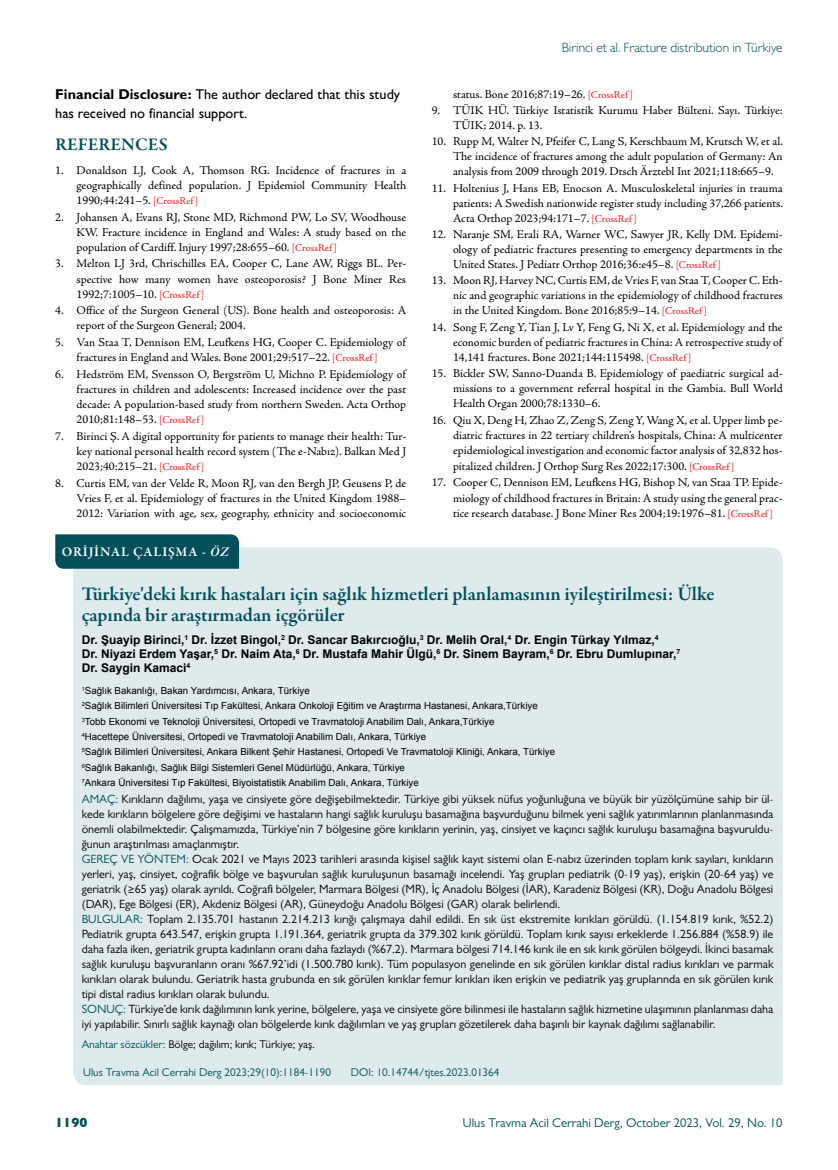
<style>
.page{position:relative;width:838px;height:1170px;background:#fff}
.page>*{position:absolute;margin:0;border:0;box-sizing:border-box;transform-origin:0 0}
.t1{font:600 19.5px/21px "Garamond Premr Pro";color:#004f5a}
.t2{font:600 18px "Garamond Premr Pro";letter-spacing:.01em;color:#004f5a}
.t3{font:500 14.25px/19.2px "Gill Sans MT Pro";color:#000}
.t4{font:300 13.5px "Gill Sans MT Pro";letter-spacing:-.005em;color:#004f5a}
.t5{font:600 13.5px "Garamond Premr Pro";letter-spacing:.06em;color:#fff}
.t6{font:800 13.5px "Gill Sans MT Pro";color:#004f5a}
.t7{font:12.75px "Gill Sans MT Pro";color:#004f5a}
.t8{font:12px/15.1px "Adobe Jenson Pro";color:#000;text-align:justify}
.t9{font:12px/15px "Gill Sans MT Pro";color:#000}
.t10{font:700 12px/14.4px "Arial";color:#000}
.t11{font:11.25px "Gill Sans MT Pro";color:#004f5a}
.t12{font:11.25px "Gill Sans MT Pro";color:#000}
.t13{font:9.75px/15.3px "Arial";color:#000}
.s1{font-weight:700}
.s2{font-size:10.5px;color:#ed1d24}
.s3{font-style:italic}
.s4{color:#004f5a}
</style>
<div class="page">
<div style="left:73px;top:547px;width:709px;height:538px;background:#deeaec"></div>
<div style="left:55px;top:534px;width:184px;height:34px;background:#004f5a"></div>
<p class="t3" style="left:55px;top:84px;width:346px"><span class="s1">Financial Disclosure:</span> The author declared that this study has received no financial support.</p>
<h2 class="t2" style="left:55px;top:133px;width:114px">REFERENCES</h2>
<p class="t8" style="left:77px;top:162px;width:331px;text-indent:-21px">1. Donaldson LJ, Cook A, Thomson RG. Incidence of fractures in a geographically defined population. J Epidemiol Community Health 1990;44:241–5. <span class="s2">[CrossRef ]</span></p>
<p class="t8" style="left:77px;top:209px;width:331px;text-indent:-21px">2. Johansen A, Evans RJ, Stone MD, Richmond PW, Lo SV, Woodhouse KW. Fracture incidence in England and Wales: A study based on the population of Cardiff. Injury 1997;28:655–60. <span class="s2">[CrossRef ]</span></p>
<p class="t8" style="left:77px;top:256px;width:331px;text-indent:-21px">3. Melton LJ 3rd, Chrischilles EA, Cooper C, Lane AW, Riggs BL. Per&shy;spective how many women have osteoporosis? J Bone Miner Res 1992;7:1005–10. <span class="s2">[CrossRef ]</span></p>
<p class="t8" style="left:77px;top:303px;width:331px;text-indent:-21px">4. Office of the Surgeon General (US). Bone health and osteoporosis: A report of the Surgeon General; 2004.</p>
<p class="t8" style="left:55px;top:335px;width:352px;text-align:center">5. Van Staa T, Dennison EM, Leufkens HG, Cooper C. Epidemiology of fractures in England and Wales. Bone 2001;29:517–22. <span class="s2">[CrossRef ]</span></p>
<p class="t8" style="left:77px;top:366px;width:331px;text-indent:-21px">6. Hedström EM, Svensson O, Bergström U, Michno P. Epidemiology of fractures in children and adolescents: Increased incidence over the past decade: A population-based study from northern Sweden. Acta Orthop 2010;81:148–53. <span class="s2">[CrossRef ]</span></p>
<p class="t8" style="left:77px;top:428px;width:331px;text-indent:-21px">7. Birinci Ş. A digital opportunity for patients to manage their health: Tur&shy;key national personal health record system (The e-Nabız). Balkan Med J 2023;40:215–21. <span class="s2">[CrossRef ]</span></p>
<p class="t8" style="left:77px;top:475px;width:331px;text-indent:-21px">8. Curtis EM, van der Velde R, Moon RJ, van den Bergh JP, Geusens P, de Vries F, et al. Epidemiology of fractures in the United Kingdom 1988– 2012: Variation with age, sex, geography, ethnicity and socioeconomic</p>
<p class="t5" style="left:62px;top:544px;width:168px">ORİJİNAL ÇALIŞMA - <span class="s3">ÖZ</span></p>
<p class="t4" style="left:562px;top:39px;width:222px">Birinci et al. Fracture distribution in Türkiye</p>
<p class="t8" style="left:453px;top:86px;width:181px">status. Bone 2016;87:19–26. <span class="s2">[CrossRef ]</span></p>
<p class="t8" style="left:453px;top:103px;width:331px;text-indent:-21px">9. TÜIK HÜ. Türkiye Istatistik Kurumu Haber Bülteni. Sayı. Türkiye:<br>TÜIK; 2014. p. 13.</p>
<p class="t8" style="left:453px;top:134px;width:331px;text-indent:-21px">10. Rupp M, Walter N, Pfeifer C, Lang S, Kerschbaum M, Krutsch W, et al.<br>The incidence of fractures among the adult population of Germany: An analysis from 2009 through 2019. Dtsch Ärztebl Int 2021;118:665–9.</p>
<p class="t8" style="left:453px;top:180px;width:331px;text-indent:-21px">11. Holtenius J, Hans EB, Enocson A. Musculoskeletal injuries in trauma patients: A Swedish nationwide register study including 37,266 patients.<br>Acta Orthop 2023;94:171–7. <span class="s2">[CrossRef ]</span></p>
<p class="t8" style="left:453px;top:227px;width:331px;text-indent:-21px">12. Naranje SM, Erali RA, Warner WC, Sawyer JR, Kelly DM. Epidemi&shy;ology of pediatric fractures presenting to emergency departments in the United States. J Pediatr Orthop 2016;36:e45–8. <span class="s2">[CrossRef ]</span></p>
<p class="t8" style="left:453px;top:273px;width:331px;text-indent:-21px">13. Moon RJ, Harvey NC, Curtis EM, de Vries F, van Staa T, Cooper C. Eth&shy;nic and geographic variations in the epidemiology of childhood fractures in the United Kingdom. Bone 2016;85:9–14. <span class="s2">[CrossRef ]</span></p>
<p class="t8" style="left:453px;top:319px;width:331px;text-indent:-21px">14. Song F, Zeng Y, Tian J, Lv Y, Feng G, Ni X, et al. Epidemiology and the economic burden of pediatric fractures in China: A retrospective study of 14,141 fractures. Bone 2021;144:115498. <span class="s2">[CrossRef ]</span></p>
<p class="t8" style="left:453px;top:366px;width:331px;text-indent:-21px">15. Bickler SW, Sanno-Duanda B. Epidemiology of paediatric surgical ad&shy;missions to a government referral hospital in the Gambia. Bull World Health Organ 2000;78:1330–6.</p>
<p class="t8" style="left:453px;top:412px;width:331px;text-indent:-21px">16. Qiu X, Deng H, Zhao Z, Zeng S, Zeng Y, Wang X, et al. Upper limb pe&shy;diatric fractures in 22 tertiary children’s hospitals, China: A multicenter epidemiological investigation and economic factor analysis of 32,832 hos&shy;pitalized children. J Orthop Surg Res 2022;17:300. <span class="s2">[CrossRef ]</span></p>
<p class="t8" style="left:453px;top:475px;width:331px;text-indent:-21px">17. Cooper C, Dennison EM, Leufkens HG, Bishop N, van Staa TP. Epide&shy;miology of childhood fractures in Britain: A study using the general prac&shy;tice research database. J Bone Miner Res 2004;19:1976–81. <span class="s2">[CrossRef ]</span></p>
<h1 class="t1" style="left:82px;top:583px;width:634px">Türkiye'deki kırık hastaları için sağlık hizmetleri planlamasının iyileştirilmesi: Ülke çapında bir araştırmadan içgörüler</h1>
<p class="t10" style="left:82px;top:632px;width:600px">Dr. Şuayip Birinci,<sup>1</sup> Dr. İzzet Bingol,<sup>2</sup> Dr. Sancar Bakırcıoğlu,<sup>3</sup> Dr. Melih Oral,<sup>4</sup> Dr. Engin Türkay Yılmaz,<sup>4<br></sup>Dr. Niyazi Erdem Yaşar,<sup>5</sup> Dr. Naim Ata,<sup>6</sup> Dr. Mustafa Mahir Ülgü,<sup>6</sup> Dr. Sinem Bayram,<sup>6</sup> Dr. Ebru Dumlupınar,<sup>7<br></sup>Dr. Saygin Kamaci<sup>4</sup></p>
<p class="t13" style="left:82px;top:683px;width:475px"><sup>1</sup>Sağlık Bakanlığı, Bakan Yardımcısı, Ankara, Türkiye<br><sup>2</sup>Sağlık Bilimleri Üniversitesi Tıp Fakültesi, Ankara Onkoloji Eğitim ve Araştırma Hastanesi, Ankara,Türkiye <sup>3</sup>Tobb Ekonomi ve Teknoloji Üniversitesi, Ortopedi ve Travmatoloji Anabilim Dalı, Ankara,Türkiye<br><sup>4</sup>Hacettepe Üniversitesi, Ortopedi ve Travmatoloji Anabilim Dalı, Ankara, Türkiye<br><sup>5</sup>Sağlık Bilimleri Üniversitesi, Ankara Bilkent Şehir Hastanesi, Ortopedi Ve Travmatoloji Kliniği, Ankara, Türkiye <sup>6</sup>Sağlık Bakanlığı, Sağlık Bilgi Sistemleri Genel Müdürlüğü, Ankara, Türkiye<br><sup>7</sup>Ankara Üniversitesi Tıp Fakültesi, Biyoistatistik Anabilim Dalı, Ankara, Türkiye</p>
<p class="t9" style="left:82px;top:791px;width:693px"><span class="s4">AMAÇ:</span> Kırıkların dağılımı, yaşa ve cinsiyete göre değişebilmektedir. Türkiye gibi yüksek nüfus yoğunluğuna ve büyük bir yüzölçümüne sahip bir ül&shy;kede kırıkların bölgelere göre değişimi ve hastaların hangi sağlık kuruluşu basamağına başvurduğunu bilmek yeni sağlık yatırımlarının planlanmasında önemli olabilmektedir. Çalışmamızda, Türkiye’nin 7 bölgesine göre kırıkların yerinin, yaş, cinsiyet ve kaçıncı sağlık kuruluşu basamağına başvuruldu&shy;ğunun araştırılması amaçlanmıştır.<br><span class="s4">GEREÇ VE YÖNTEM:</span> Ocak 2021 ve Mayıs 2023 tarihleri arasında kişisel sağlık kayıt sistemi olan E-nabız üzerinden toplam kırık sayıları, kırıkların yerleri, yaş, cinsiyet, coğrafik bölge ve başvurulan sağlık kuruluşunun basamağı incelendi. Yaş grupları pediatrik (0-19 yaş), erişkin (20-64 yaş) ve geriatrik (≥65 yaş) olarak ayrıldı. Coğrafi bölgeler, Marmara Bölgesi (MR), İç Anadolu Bölgesi (İAR), Karadeniz Bölgesi (KR), Doğu Anadolu Bölgesi (DAR), Ege Bölgesi (ER), Akdeniz Bölgesi (AR), Güneydoğu Anadolu Bölgesi (GAR) olarak belirlendi.<br><span class="s4">BULGULAR:</span> Toplam 2.135.701 hastanın 2.214.213 kırığı çalışmaya dahil edildi. En sık üst ekstremite kırıkları görüldü. (1.154.819 kırık, %52.2)<br>Pediatrik grupta 643.547, erişkin grupta 1.191.364, geriatrik grupta da 379.302 kırık görüldü. Toplam kırık sayısı erkeklerde 1.256.884 (%58.9) ile daha fazla iken, geriatrik grupta kadınların oranı daha fazlaydı (%67.2). Marmara bölgesi 714.146 kırık ile en sık kırık görülen bölgeydi. İkinci basamak sağlık kuruluşu başvuranların oranı %67.92’idi (1.500.780 kırık). Tüm populasyon genelinde en sık görülen kırıklar distal radius kırıkları ve parmak kırıkları olarak bulundu. Geriatrik hasta grubunda en sık görülen kırıklar femur kırıkları iken erişkin ve pediatrik yaş gruplarında en sık görülen kırık tipi distal radius kırıkları olarak bulundu.<br><span class="s4">SONUÇ:</span> Türkiye’de kırık dağılımının kırık yerine, bölgelere, yaşa ve cinsiyete göre bilinmesi ile hastaların sağlık hizmetine ulaşımının planlanması daha iyi yapılabilir. Sınırlı sağlık kaynağı olan bölgelerde kırık dağılımları ve yaş grupları gözetilerek daha başırılı bir kaynak dağılımı sağlanabilir.</p>
<p class="t12" style="left:82px;top:1037px;width:235px"><span class="s4">Anahtar sözcükler:</span> Bölge; dağılım; kırık; Türkiye; yaş.</p>
<p class="t11" style="left:83px;top:1065px;width:249px">Ulus Travma Acil Cerrahi Derg 2023;29(10):1184-1190</p>
<p class="t11" style="left:351px;top:1065px;width:150px">DOI: 10.14744/tjtes.2023.01364</p>
<p class="t6" style="left:55px;top:1114px;width:34px">1190</p>
<p class="t7" style="left:463px;top:1115px;width:321px">Ulus Travma Acil Cerrahi Derg, October 2023, Vol. 29, No. 10</p>
</div>
